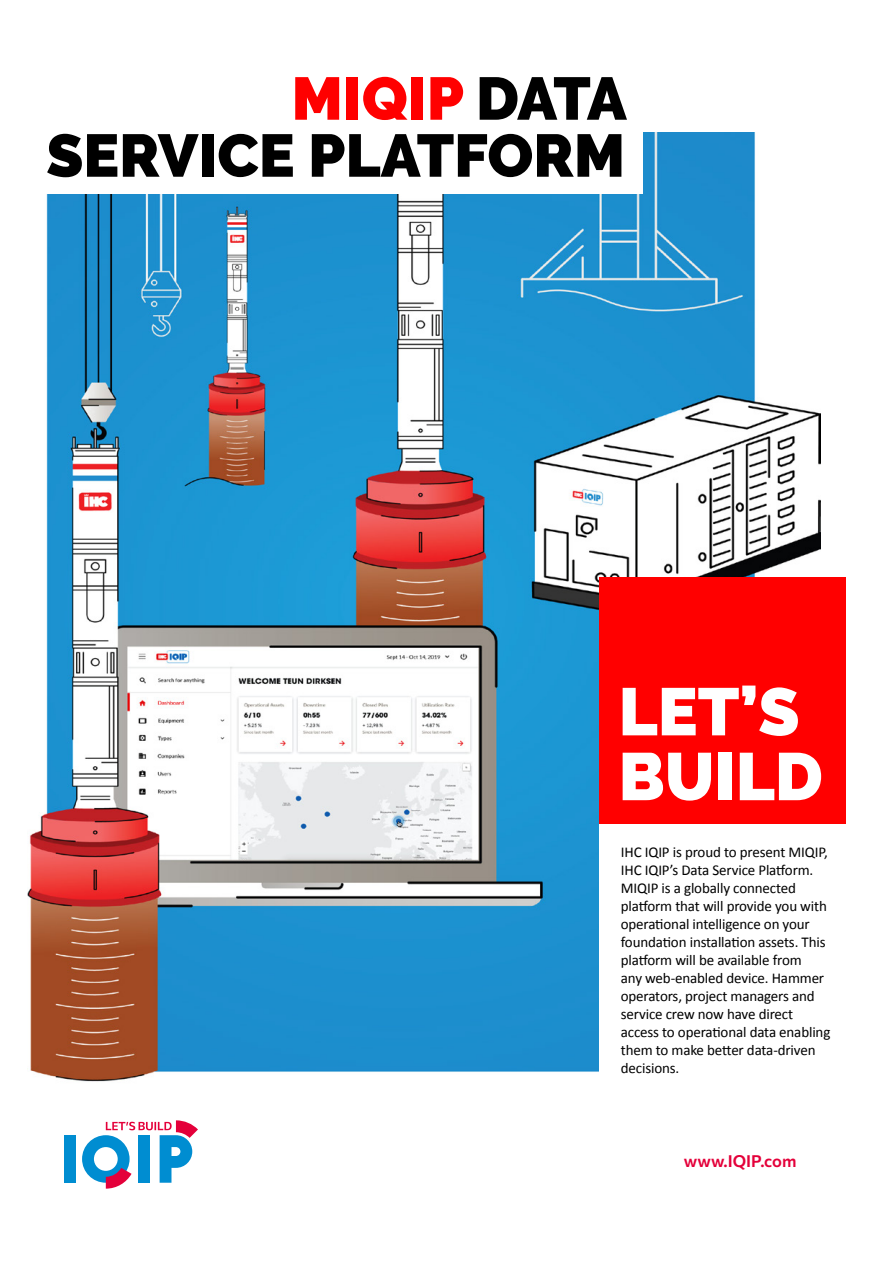
<style>
.page{position:relative;width:893px;height:1263px;background:#fff}
.page>*{position:absolute;margin:0;border:0;box-sizing:border-box;transform-origin:0 0}
.t1{font:900 66.9px/64.8px "Raleway";color:#fff}
.t2{font:900 60px/57px "Raleway";color:#000;text-align:right}
.t3{font:100 16.5px "Commissioner";color:#e4003a}
.t4{font:15px/18px "Calibri";letter-spacing:-.01em;color:#000}
.s1{color:#f00}
</style>
<div class="page">
<div style="left:64px;top:1135px;width:11px;height:48px;background:#008dd1"></div>
<svg style="left:82px;top:1120px;width:116px;height:69px"></svg>
<img style="left:28px;top:133px;width:793px;height:949px">
<div style="left:600px;top:743px;width:261px;height:362px;background:#fff"></div>
<div style="left:600px;top:577px;width:246px;height:247px;background:#f00"></div>
<div style="left:0;top:0;width:642px;height:194px;background:#fff"></div>
<h2 class="t2" style="left:46px;top:70px;width:582px"><span class="s1">MIQIP</span> DATA<br>SERVICE PLATFORM</h2>
<h1 class="t1" style="left:618px;top:680px;width:206px">LET’S<br>BUILD</h1>
<p class="t4" style="left:621px;top:843px;width:211px">IHC IQIP is proud to present MIQIP,<br>IHC IQIP’s Data Service Platform.<br>MIQIP is a globally connected platform that will provide you with operational intelligence on your foundation installation assets. This platform will be available from<br>any web-enabled device. Hammer operators, project managers and service crew now have direct access to operational data enabling them to make better data-driven decisions.</p>
<p class="t3" style="left:684px;top:1148px;width:114px">www.IQIP.com</p>
</div>
